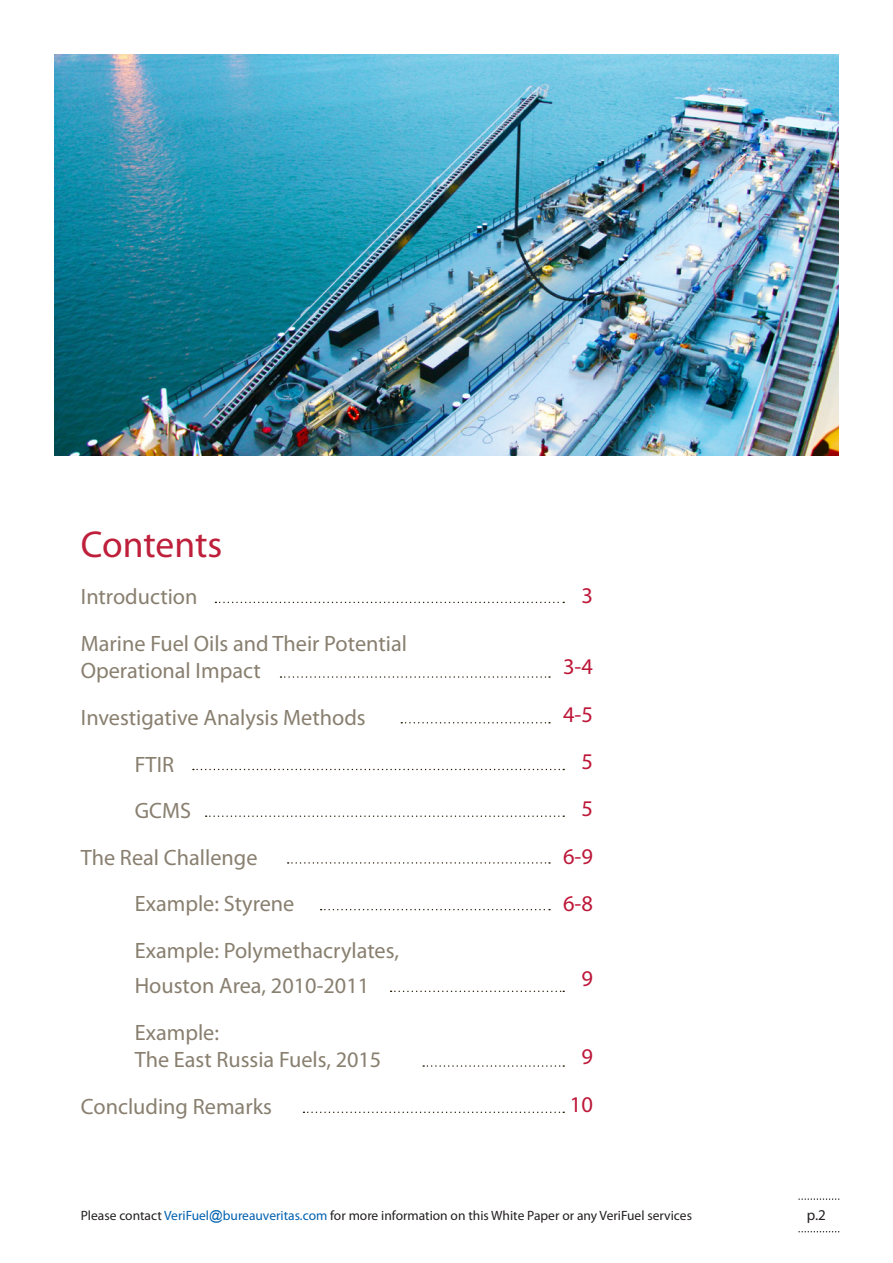
<style>
.page{position:relative;width:893px;height:1263px;background:#fff}
.page>*{position:absolute;margin:0;border:0;box-sizing:border-box;transform-origin:0 0}
.t1{font:37.5px "Myriad Pro";letter-spacing:-.005em;color:#be1f3a}
.t2{font:22.5px "Myriad Pro";color:#bd1738}
.t3{font:22.2px/27.9px "Myriad Pro";color:#887f6f}
.t4{font:15px "Myriad Pro";color:#231f20}
.t5{font:13.5px "Myriad Pro";color:#231f20}
.s1{color:#0061af}
.s2{font-family:"Arial";color:#0061af}
</style>
<div class="page">
<svg style="left:799px;top:1198px;width:41px;height:2px"></svg>
<svg style="left:799px;top:1231px;width:41px;height:1px"></svg>
<svg style="left:280px;top:676px;width:270px;height:2px"></svg>
<svg style="left:401px;top:722px;width:149px;height:1px"></svg>
<svg style="left:215px;top:602px;width:349px;height:1px"></svg>
<svg style="left:193px;top:769px;width:371px;height:1px"></svg>
<svg style="left:206px;top:815px;width:358px;height:2px"></svg>
<svg style="left:288px;top:862px;width:262px;height:2px"></svg>
<svg style="left:321px;top:909px;width:229px;height:1px"></svg>
<svg style="left:391px;top:990px;width:173px;height:2px"></svg>
<svg style="left:423px;top:1065px;width:141px;height:2px"></svg>
<svg style="left:303px;top:1111px;width:261px;height:2px"></svg>
<img style="left:55px;top:55px;width:783px;height:400px">
<p class="t1" style="left:81px;top:522px;width:143px">Contents</p>
<p class="t3" style="left:81px;top:582px;width:118px">Introduction</p>
<p class="t3" style="left:81px;top:629px;width:328px">Marine Fuel Oils and Their Potential<br>Operational Impact</p>
<p class="t3" style="left:81px;top:703px;width:286px">Investigative Analysis Methods</p>
<p class="t3" style="left:135px;top:750px;width:41px">FTIR</p>
<p class="t3" style="left:135px;top:796px;width:58px">GCMS</p>
<p class="t3" style="left:81px;top:843px;width:178px">The Real Challenge</p>
<p class="t3" style="left:135px;top:890px;width:161px">Example: Styrene</p>
<p class="t3" style="left:135px;top:933px;width:266px;line-height:34.8px">Example: Polymethacrylates,<br>Houston Area, 2010-2011</p>
<p class="t3" style="left:135px;top:1018px;width:248px">Example:<br>The East Russia Fuels, 2015</p>
<p class="t3" style="left:81px;top:1092px;width:193px">Concluding Remarks</p>
<p class="t2" style="left:581px;top:581px;width:13px">3</p>
<p class="t2" style="left:563px;top:653px;width:31px">3-4</p>
<p class="t2" style="left:563px;top:700px;width:31px">4-5</p>
<p class="t2" style="left:581px;top:747px;width:13px">5</p>
<p class="t2" style="left:581px;top:794px;width:13px">5</p>
<p class="t2" style="left:563px;top:843px;width:31px">6-9</p>
<p class="t2" style="left:563px;top:890px;width:31px">6-8</p>
<p class="t2" style="left:581px;top:965px;width:13px">9</p>
<p class="t2" style="left:581px;top:1042px;width:13px">9</p>
<p class="t2" style="left:570px;top:1090px;width:25px">10</p>
<p class="t5" style="left:81px;top:1207px;width:613px">Please contact <span class="s1">VeriFuel</span><span class="s2">@</span><span class="s1">bureauveritas.com</span> for more information on this White Paper or any VeriFuel services</p>
<p class="t4" style="left:807px;top:1205px;width:20px">p.2</p>
</div>
